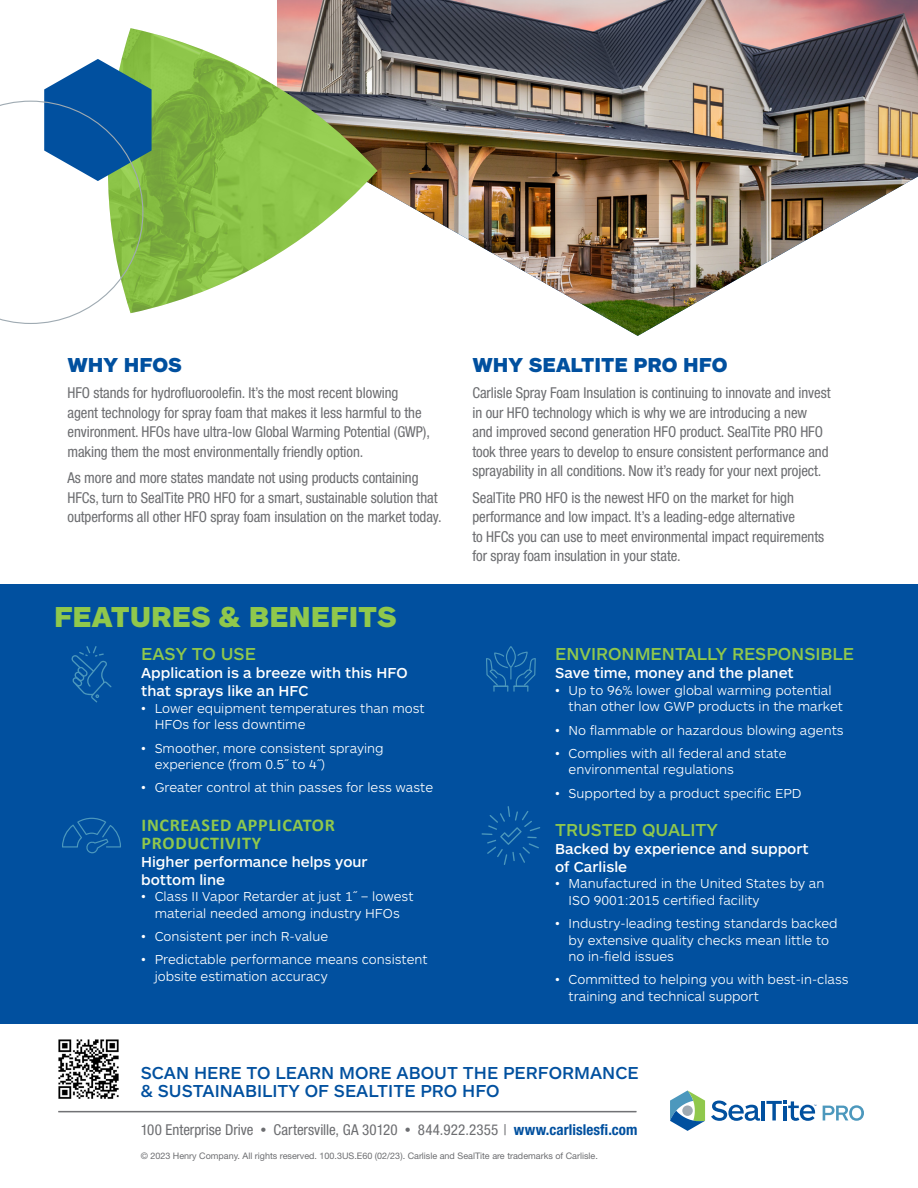
<style>
.page{position:relative;width:918px;height:1188px;background:#fff}
.page>*{position:absolute;margin:0;border:0;box-sizing:border-box;transform-origin:0 0}
.t1{font:900 30px "ARS Maquette";color:#90c84c}
.t2{font:900 21px "ARS Maquette";color:#01509f}
.t3{font:500 18px "ARS Maquette";color:#01509f}
.t4{font:500 18px "ARS Maquette";color:#90c84c}
.t5{font:700 18px/18px "Calibri";letter-spacing:.04em;color:#90c84c}
.t6{font:condensed 15px/19.5px "Helvetica Neue";letter-spacing:-.005em;color:#6c6d70}
.t7{font:500 15px/18px "ARS Maquette";color:#fff}
.t8{font:300 13.5px/16.5px "ARS Maquette";color:#fff}
.t9{font:9px "Helvetica Neue LT Pro";color:#6c6d70}
.s1{font-size:12px}
.s2{font-weight:700;color:#01509f}
</style>
<div class="page">
<div style="left:0;top:584px;width:918px;height:440px;background:#01509f"></div>
<svg style="left:71px;top:646px;width:41px;height:56px"></svg>
<svg style="left:482px;top:806px;width:58px;height:59px"></svg>
<svg style="left:486px;top:646px;width:50px;height:46px"></svg>
<svg style="left:62px;top:818px;width:59px;height:35px"></svg>
<img style="left:58px;top:1039px;width:61px;height:60px">
<svg style="left:711px;top:1101px;width:49px;height:20px"></svg>
<hr style="left:762px;top:1101px;width:3px;height:19px;background:#01509f">
<svg style="left:766px;top:1101px;width:50px;height:20px"></svg>
<svg style="left:670px;top:1090px;width:35px;height:41px"></svg>
<svg style="left:823px;top:1105px;width:41px;height:16px"></svg>
<hr style="left:58px;top:1111px;width:578px;height:1px;background:#6c6d70">
<hr style="left:58px;top:1112px;width:578px;height:1px;background:#6c6d70">
<img style="left:277px;top:0;width:641px;height:336px">
<img style="left:121px;top:28px;width:256px;height:285px">
<svg style="left:0;top:59px;width:152px;height:265px"></svg>
<p class="t2" style="left:68px;top:351px;width:116px">WHY HFOS</p>
<p class="t6" style="left:68px;top:383px;width:364px">HFO stands for hydrofluoroolefin. It’s the most recent blowing agent technology for spray foam that makes it less harmful to the environment. HFOs have ultra-low Global Warming Potential (GWP), making them the most environmentally friendly option.</p>
<p class="t6" style="left:68px;top:468px;width:376px">As more and more states mandate not using products containing<br>HFCs, turn to SealTite PRO HFO for a smart, sustainable solution that outperforms all other HFO spray foam insulation on the market today.</p>
<p class="t1" style="left:54px;top:597px;width:344px">FEATURES &amp; BENEFITS</p>
<p class="t4" style="left:141px;top:643px;width:116px">EASY TO USE</p>
<p class="t7" style="left:141px;top:664px;width:268px">Application is a breeze with this HFO that sprays like an HFC</p>
<p class="t8" style="left:155px;top:699px;width:272px;text-indent:-14px">• Lower equipment temperatures than most<br>HFOs for less downtime</p>
<p class="t8" style="left:155px;top:739px;width:231px;text-indent:-14px">• Smoother, more consistent spraying experience (from 0.5˝ to 4˝)</p>
<p class="t8" style="left:141px;top:779px;width:294px">• Greater control at thin passes for less waste</p>
<p class="t5" style="left:142px;top:816px;width:195px">INCREASED APPLICATOR<br>PRODUCTIVITY</p>
<p class="t7" style="left:141px;top:852px;width:228px">Higher performance helps your bottom line</p>
<p class="t8" style="left:141px;top:888px;width:274px;text-align:center">• Class II Vapor Retarder at just 1˝ – lowest material needed among industry HFOs</p>
<p class="t8" style="left:141px;top:927px;width:189px">• Consistent per inch R-value</p>
<p class="t8" style="left:155px;top:951px;width:274px;text-indent:-14px">• Predictable performance means consistent jobsite estimation accuracy</p>
<p class="t2" style="left:472px;top:351px;width:257px">WHY SEALTITE PRO HFO</p>
<p class="t6" style="left:472px;top:383px;width:360px">Carlisle Spray Foam Insulation is continuing to innovate and invest in our HFO technology which is why we are introducing a new and improved second generation HFO product. SealTite PRO HFO took three years to develop to ensure consistent performance and sprayability in all conditions. Now it’s ready for your next project.</p>
<p class="t6" style="left:472px;top:487px;width:353px">SealTite PRO HFO is the newest HFO on the market for high performance and low impact. It’s a leading-edge alternative<br>to HFCs you can use to meet environmental impact requirements for spray foam insulation in your state.</p>
<p class="t4" style="left:555px;top:643px;width:300px">ENVIRONMENTALLY RESPONSIBLE</p>
<p class="t7" style="left:555px;top:664px;width:240px">Save time, money and the planet</p>
<p class="t8" style="left:569px;top:681px;width:276px;text-indent:-14px">• Up to 96% lower global warming potential than other low GWP products in the market</p>
<p class="t8" style="left:555px;top:721px;width:290px">• No flammable or hazardous blowing agents</p>
<p class="t8" style="left:569px;top:744px;width:219px;text-indent:-14px">• Complies with all federal and state environmental regulations</p>
<p class="t8" style="left:555px;top:784px;width:248px">• Supported by a product specific EPD</p>
<p class="t4" style="left:555px;top:818px;width:164px">TRUSTED QUALITY</p>
<p class="t7" style="left:555px;top:839px;width:255px">Backed by experience and support of Carlisle</p>
<p class="t8" style="left:569px;top:875px;width:257px;text-indent:-14px">• Manufactured in the United States by an<br>ISO 9001:2015 certified facility</p>
<p class="t8" style="left:569px;top:915px;width:271px;text-indent:-14px">• Industry-leading testing standards backed by extensive quality checks mean little to no in-field issues</p>
<p class="t8" style="left:569px;top:971px;width:282px;text-indent:-14px">• Committed to helping you with best-in-class training and technical support</p>
<p class="t3" style="left:141px;top:1062px;width:500px">SCAN HERE TO LEARN MORE ABOUT THE PERFORMANCE</p>
<p class="t3" style="left:141px;top:1080px;width:361px">&amp; SUSTAINABILITY OF SEALTITE PRO HFO</p>
<p class="t6" style="left:141px;top:1120px;width:498px">100 Enterprise Drive <span class="s1">•</span> Cartersville, GA 30120 <span class="s1">•</span> 844.922.2355 | <span class="s2">www.carlislesfi.com</span></p>
<p class="t9" style="left:141px;top:1150px;width:459px">© 2023 Henry Company. All rights reserved. 100.3US.E60 (02/23). Carlisle and SealTite are trademarks of Carlisle.</p>
</div>
